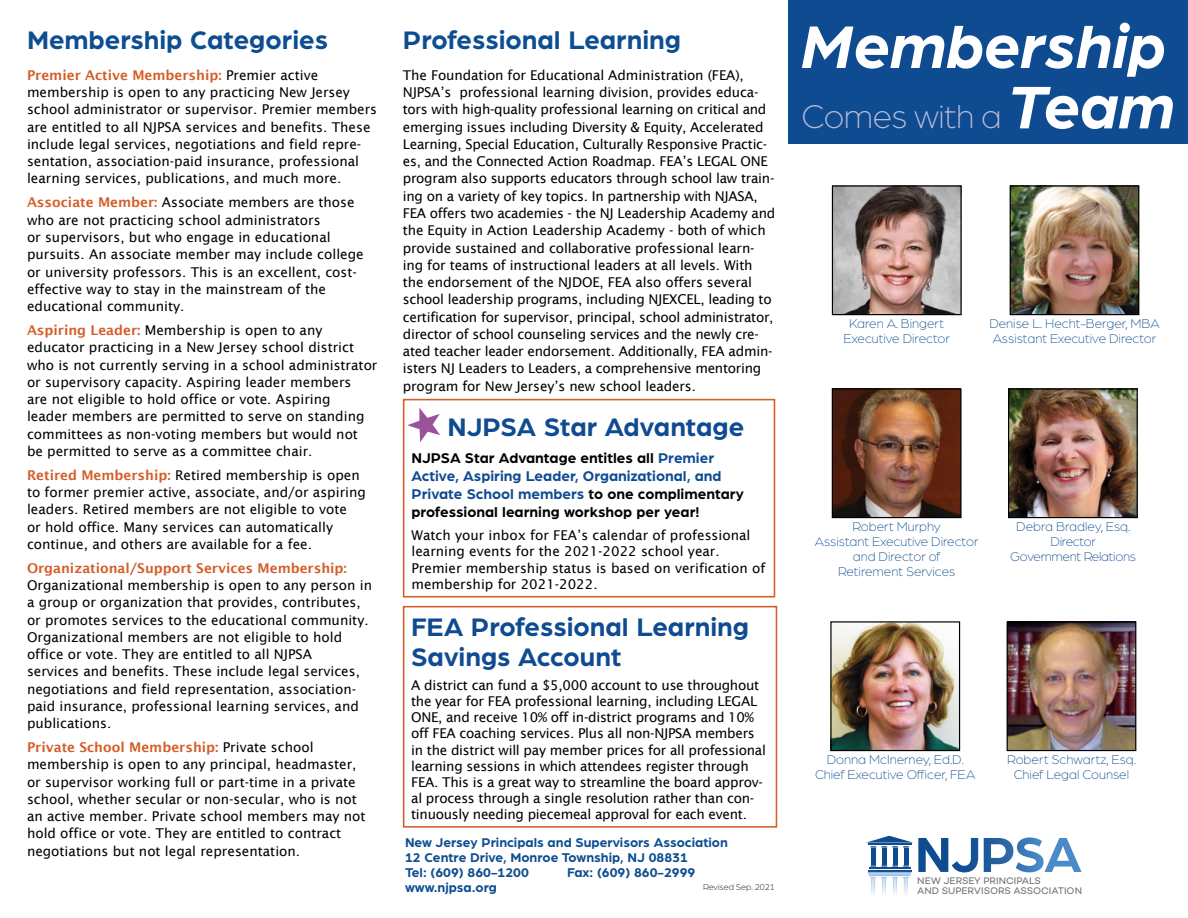
<style>
.page{position:relative;width:1188px;height:918px;background:#fff}
.page>*{position:absolute;margin:0;border:0;box-sizing:border-box;transform-origin:0 0}
.t1{font:italic 700 64.05px "Arboria";letter-spacing:-.01em;color:#fff}
.t2{font:300 34.95px "Arboria";letter-spacing:-.01em;color:#b9bdd8}
.t3{font:700 27px/30px "Arboria";color:#0f4b91}
.t4{font:700 27px "Arboria";color:#0d4d91}
.t5{font:700 15px/18px "Arboria";color:#000}
.t6{font:13.5px/17.2px "Lucida Sans";color:#000}
.t7{font:13.5px/17.2px "Lucida Sans";letter-spacing:-.02em;color:#000}
.t8{font:300 13.5px/15px "Arboria";color:#0d4d91;text-align:center}
.t9{font:700 13.5px/15px "Arboria";color:#0d4d91}
.t10{font:300 13.5px/15px "Arboria";letter-spacing:-.02em;color:#0d4d91;text-align:center}
.t11{font:600 13.5px "Lucida Sans";color:#d45d28}
.t12{font:9.75px/10.2px "Campton";color:#717271}
.t13{font:300 9px "Arboria";color:#000}
.s1{font-weight:600;color:#d45d28}
.s2{color:#0f4b91}
.s3{font-weight:700;font-style:italic;font-size:64.05px;color:#fff}
</style>
<div class="page">
<div style="left:788px;top:0;width:400px;height:144px;background:#0f4b91"></div>
<img style="left:832px;top:623px;width:126px;height:126px">
<div style="left:830px;top:621px;width:130px;height:130px;border:1px solid #000"></div>
<img style="left:1009px;top:623px;width:125px;height:126px">
<div style="left:1007px;top:621px;width:129px;height:130px;border:1px solid #000"></div>
<img style="left:1010px;top:390px;width:126px;height:126px">
<div style="left:1008px;top:388px;width:130px;height:130px;border:1px solid #000"></div>
<img style="left:834px;top:390px;width:126px;height:126px">
<div style="left:832px;top:388px;width:130px;height:130px;border:1px solid #000"></div>
<img style="left:834px;top:187px;width:126px;height:126px">
<div style="left:832px;top:185px;width:130px;height:130px;border:1px solid #000"></div>
<img style="left:1012px;top:187px;width:125px;height:126px">
<div style="left:1010px;top:185px;width:129px;height:130px;border:1px solid #000"></div>
<div style="left:403px;top:399px;width:372px;height:199px;border:2px solid #d45d28"></div>
<svg style="left:407px;top:408px;width:33px;height:34px"></svg>
<svg style="left:866px;top:836px;width:216px;height:59px"></svg>
<div style="left:403px;top:606px;width:374px;height:222px;border:2px solid #d45d28"></div>
<h3 class="t4" style="left:27px;top:22px;width:303px">Membership Categories</h3>
<p class="t6" style="left:27px;top:67px;width:352px"><span class="s1">Premier Active Membership:</span> Premier active membership is open to any practicing New Jersey school administrator or supervisor. Premier members are entitled to all NJPSA services and benefits. These include legal services, negotiations and field repre&shy;sentation, association-paid insurance, professional learning services, publications, and much more.</p>
<p class="t6" style="left:27px;top:194px;width:338px"><span class="s1">Associate Member:</span> Associate members are those who are not practicing school administrators<br>or supervisors, but who engage in educational pursuits. An associate member may include college or university professors. This is an excellent, cost&shy;effective way to stay in the mainstream of the educational community.</p>
<p class="t6" style="left:27px;top:322px;width:352px"><span class="s1">Aspiring Leader:</span> Membership is open to any educator practicing in a New Jersey school district who is not currently serving in a school administrator or supervisory capacity. Aspiring leader members<br>are not eligible to hold office or vote. Aspiring<br>leader members are permitted to serve on standing committees as non-voting members but would not<br>be permitted to serve as a committee chair.</p>
<p class="t6" style="left:27px;top:466px;width:340px"><span class="s1">Retired Membership:</span> Retired membership is open to former premier active, associate, and/or aspiring leaders. Retired members are not eligible to vote<br>or hold office. Many services can automatically continue, and others are available for a fee.</p>
<p class="t11" style="left:27px;top:560px;width:321px">Organizational/Support Services Membership:</p>
<p class="t6" style="left:27px;top:577px;width:347px">Organizational membership is open to any person in a group or organization that provides, contributes, or promotes services to the educational community.<br>Organizational members are not eligible to hold office or vote. They are entitled to all NJPSA<br>services and benefits. These include legal services, negotiations and field representation, association&shy;paid insurance, professional learning services, and publications.</p>
<p class="t6" style="left:27px;top:739px;width:340px"><span class="s1">Private School Membership:</span> Private school membership is open to any principal, headmaster, or supervisor working full or part-time in a private school, whether secular or non-secular, who is not an active member. Private school members may not hold office or vote. They are entitled to contract negotiations but not legal representation.</p>
<h3 class="t4" style="left:403px;top:22px;width:280px">Professional Learning</h3>
<p class="t7" style="left:403px;top:67px;width:374px">The Foundation for Educational Administration (FEA), NJPSA’s professional learning division, provides educa&shy;tors with high-quality professional learning on critical and emerging issues including Diversity &amp; Equity, Accelerated Learning, Special Education, Culturally Responsive Practic&shy;es, and the Connected Action Roadmap. FEA’s LEGAL ONE program also supports educators through school law train&shy;ing on a variety of key topics. In partnership with NJASA, FEA offers two academies - the NJ Leadership Academy and the Equity in Action Leadership Academy - both of which provide sustained and collaborative professional learn&shy;ing for teams of instructional leaders at all levels. With the endorsement of the NJDOE, FEA also offers several school leadership programs, including NJEXCEL, leading to certification for supervisor, principal, school administrator, director of school counseling services and the newly cre&shy;ated teacher leader endorsement. Additionally, FEA admin&shy;isters NJ Leaders to Leaders, a comprehensive mentoring program for New Jersey’s new school leaders.</p>
<h3 class="t3" style="left:448px;top:411px;width:298px">NJPSA Star Advantage</h3>
<p class="t5" style="left:412px;top:448px;width:334px">NJPSA Star Advantage entitles all <span class="s2">Premier Active, Aspiring Leader, Organizational, and Private School members</span> to one complimentary professional learning workshop per year!</p>
<p class="t6" style="left:412px;top:527px;width:355px;line-height:16.2px">Watch your inbox for FEA’s calendar of professional learning events for the 2021-2022 school year.<br>Premier membership status is based on verification of membership for 2021-2022.</p>
<h3 class="t3" style="left:411px;top:611px;width:340px">FEA Professional Learning<br>Savings Account</h3>
<p class="t7" style="left:411px;top:677px;width:356px;line-height:16.2px">A district can fund a $5,000 account to use throughout the year for FEA professional learning, including LEGAL ONE, and receive 10% off in-district programs and 10% off FEA coaching services. Plus all non-NJPSA members in the district will pay member prices for all professional learning sessions in which attendees register through FEA. This is a great way to streamline the board approv&shy;al process through a single resolution rather than con&shy;tinuously needing piecemeal approval for each event.</p>
<p class="t9" style="left:405px;top:834px;width:324px">New Jersey Principals and Supervisors Association<br>12 Centre Drive, Monroe Township, NJ 08831<br>Tel: (609) 860-1200</p>
<p class="t9" style="left:567px;top:864px;width:130px">Fax: (609) 860-2999</p>
<p class="t9" style="left:405px;top:879px;width:94px">www.njpsa.org</p>
<p class="t13" style="left:703px;top:882px;width:73px">Revised Sep. 2021</p>
<h1 class="t1" style="left:801px;top:2px;width:366px">Membership</h1>
<h2 class="t2" style="left:801px;top:95px;width:375px">Comes with a <span class="s3">Team</span></h2>
<p class="t8" style="left:844px;top:316px;width:108px">Karen A. Bingert<br>Executive Director</p>
<p class="t8" style="left:989px;top:316px;width:172px;text-align:left">Denise L. Hecht-Berger, MBA<br>Assistant Executive Director</p>
<p class="t8" style="left:815px;top:519px;width:165px">Robert Murphy<br>Assistant Executive Director and Director of<br>Retirement Services</p>
<p class="t10" style="left:1010px;top:519px;width:127px">Debra Bradley, Esq.<br>Director<br>Government Relations</p>
<p class="t8" style="left:815px;top:752px;width:162px">Donna McInerney, Ed.D.<br>Chief Executive Officer, FEA</p>
<p class="t8" style="left:1007px;top:752px;width:130px">Robert Schwartz, Esq.<br>Chief Legal Counsel</p>
<p class="t12" style="left:917px;top:875px;width:166px">NEW JERSEY PRINCIPALS<br>AND SUPERVISORS ASSOCIATION</p>
</div>
